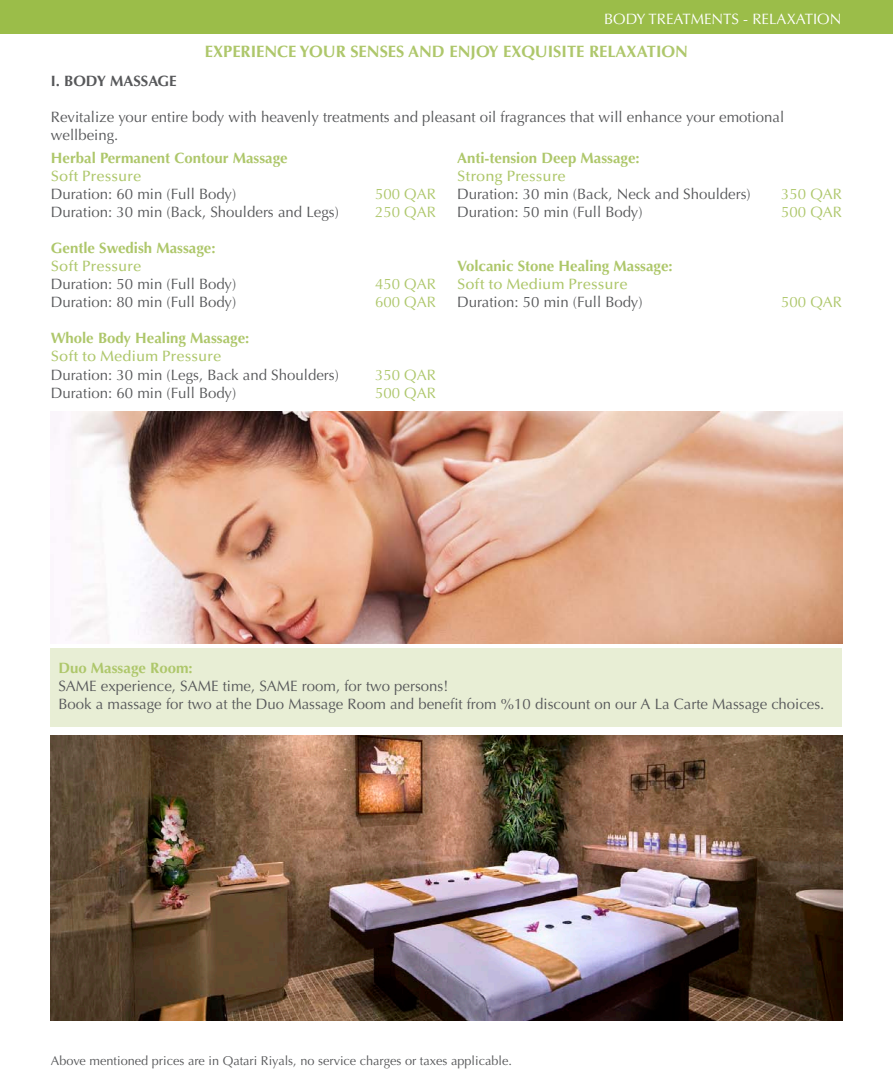
<style>
.page{position:relative;width:893px;height:1089px;background:#fff}
.page>*{position:absolute;margin:0;border:0;box-sizing:border-box;transform-origin:0 0}
.titles{font:700 16.5px "Optima";color:#aec76b}
.body_copy{font:15px/18px "Optima";color:#57585a}
.titles-2{font:700 15px "Optima";color:#aec76b}
.titles-3{font:500 15px "Optima";color:#aec76b}
.body_copy-2{font:15px "Optima";color:#aec76b}
.body_copy-3{font:15px "Optima";color:#fff}
.titles-4{font:15px "Optima";color:#57585a}
.titles-5{font:700 15px "Optima";color:#57585a}
.titles-6{font:15px "Optima";color:#aec76b}
.body_copy-4{font:12.75px "Optima";color:#57585a}
</style>
<div class="page">
<div style="left:0;top:0;width:893px;height:34px;background:#9bbd49"></div>
<div style="left:50px;top:647px;width:792px;height:79px;background:#e8eed5"></div>
<img style="left:53px;top:412px;width:789px;height:231px">
<img style="left:51px;top:736px;width:791px;height:284px">
<p class="body_copy-3" style="left:604px;top:10px;width:239px">BODY TREATMENTS - RELAXATION</p>
<p class="titles" style="left:205px;top:42px;width:485px">EXPERIENCE YOUR SENSES AND ENJOY EXQUISITE RELAXATION</p>
<p class="titles-5" style="left:51px;top:72px;width:127px">I. BODY MASSAGE</p>
<p class="body_copy" style="left:51px;top:108px;width:735px">Revitalize your entire body with heavenly treatments and pleasant oil fragrances that will enhance your emotional wellbeing.</p>
<p class="titles-2" style="left:51px;top:149px;width:238px">Herbal Permanent Contour Massage</p>
<p class="titles-3" style="left:51px;top:167px;width:92px">Soft Pressure</p>
<p class="body_copy" style="left:51px;top:185px;width:187px">Duration: 60 min (Full Body)</p>
<p class="body_copy-2" style="left:375px;top:185px;width:62px">500 QAR</p>
<p class="body_copy" style="left:51px;top:203px;width:289px">Duration: 30 min (Back, Shoulders and Legs)</p>
<p class="body_copy-2" style="left:375px;top:203px;width:62px">250 QAR</p>
<p class="titles-2" style="left:51px;top:239px;width:166px">Gentle Swedish Massage:</p>
<p class="titles-3" style="left:51px;top:257px;width:92px">Soft Pressure</p>
<p class="body_copy" style="left:51px;top:275px;width:187px">Duration: 50 min (Full Body)</p>
<p class="body_copy-2" style="left:375px;top:275px;width:62px">450 QAR</p>
<p class="body_copy" style="left:51px;top:293px;width:187px">Duration: 80 min (Full Body)</p>
<p class="body_copy-2" style="left:375px;top:293px;width:62px">600 QAR</p>
<p class="titles-2" style="left:51px;top:329px;width:200px">Whole Body Healing Massage:</p>
<p class="titles-3" style="left:51px;top:347px;width:172px">Soft to Medium Pressure</p>
<p class="body_copy" style="left:51px;top:366px;width:289px">Duration: 30 min (Legs, Back and Shoulders)</p>
<p class="body_copy-2" style="left:375px;top:366px;width:62px">350 QAR</p>
<p class="body_copy" style="left:51px;top:384px;width:187px">Duration: 60 min (Full Body)</p>
<p class="body_copy-2" style="left:375px;top:384px;width:62px">500 QAR</p>
<p class="titles-2" style="left:457px;top:149px;width:184px">Anti-tension Deep Massage:</p>
<p class="titles-3" style="left:457px;top:167px;width:110px">Strong Pressure</p>
<p class="body_copy" style="left:457px;top:185px;width:295px">Duration: 30 min (Back, Neck and Shoulders)</p>
<p class="body_copy-2" style="left:781px;top:185px;width:62px">350 QAR</p>
<p class="body_copy" style="left:457px;top:203px;width:187px">Duration: 50 min (Full Body)</p>
<p class="body_copy-2" style="left:781px;top:203px;width:62px">500 QAR</p>
<p class="titles-2" style="left:457px;top:257px;width:217px">Volcanic Stone Healing Massage:</p>
<p class="titles-3" style="left:457px;top:275px;width:172px">Soft to Medium Pressure</p>
<p class="titles-4" style="left:457px;top:293px;width:187px">Duration: 50 min (Full Body)</p>
<p class="titles-6" style="left:781px;top:293px;width:62px">500 QAR</p>
<p class="titles-2" style="left:58px;top:658px;width:136px">Duo Massage Room:</p>
<p class="body_copy" style="left:58px;top:676px;width:391px">SAME experience, SAME time, SAME room, for two persons!</p>
<p class="body_copy" style="left:58px;top:694px;width:767px">Book a massage for two at the Duo Massage Room and benefit from %10 discount on our A La Carte Massage choices.</p>
<p class="body_copy-4" style="left:51px;top:1053px;width:463px">Above mentioned prices are in Qatari Riyals, no service charges or taxes applicable.</p>
</div>
